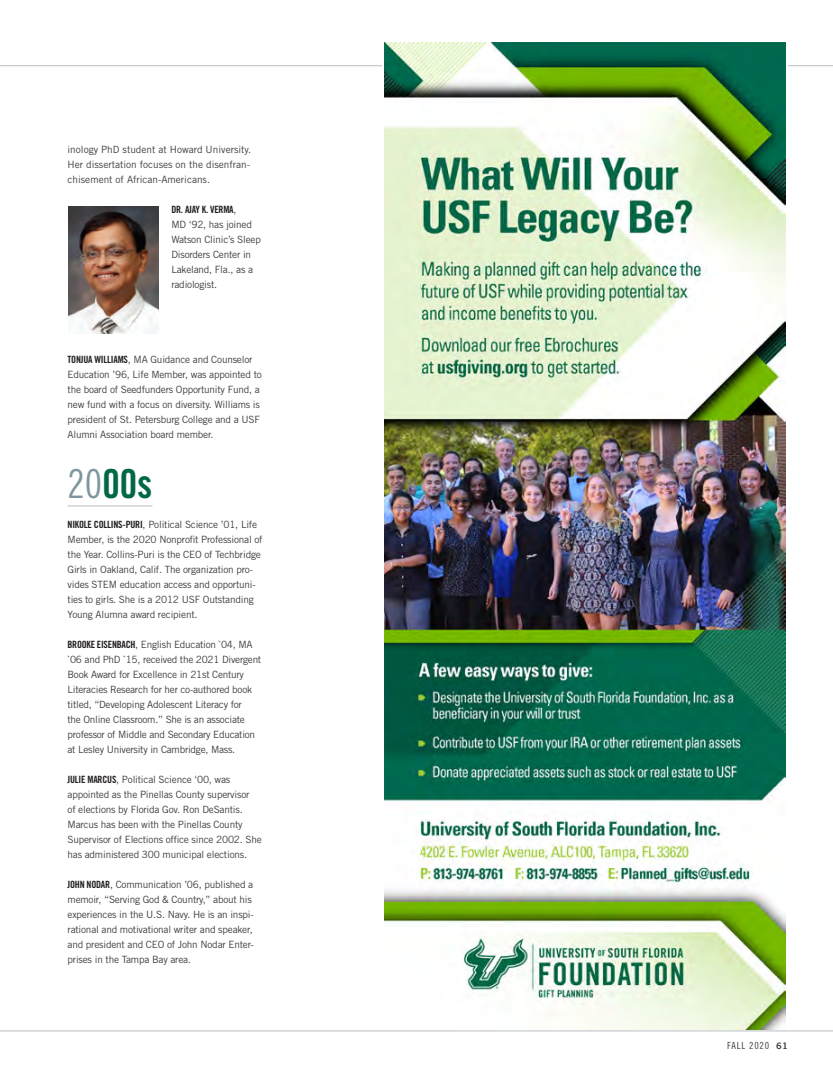
<style>
.page{position:relative;width:833px;height:1080px;background:#fff}
.page>*{position:absolute;margin:0;border:0;box-sizing:border-box;transform-origin:0 0}
.t1{font:40px "Trade Gothic LT Std Bd Cn 20";color:#006847}
.CLASS_NOTES_Body_Tex{font:10px/15px "Trade Gothic LT Std";letter-spacing:-.02em;color:#3e3e3f}
.CLASS_NOTES_Body_Tex-2{font:10px/15px "Trade Gothic LT Std";color:#3e3e3f}
.t2{font:9.75px "Trade Gothic LT Std Cn 18";letter-spacing:.08em;color:#3e3e3f}
.s1{font-family:"Trade Gothic LT Std Bd Cn 20";color:#231f20}
.s2{font-family:"Trade Gothic LT Std Cn 18";color:#7f969f}
.s3{font-family:"Trade Gothic LT Std Bd 2";font-size:9px}
</style>
<div class="page">
<hr style="left:0;top:1031px;width:832px;height:1px;background:#bcbdc0">
<hr style="left:0;top:65px;width:832px;height:1px;background:#bcbdc0">
<hr style="left:68px;top:506px;width:84px;height:1px;background:#bcbdc0">
<img style="left:385px;top:42px;width:400px;height:988px">
<img style="left:69px;top:206px;width:90px;height:127px">
<p class="CLASS_NOTES_Body_Tex-2" style="left:68px;top:142px;width:185px">inology PhD student at Howard University.<br>Her dissertation focuses on the disenfran&shy;chisement of African-Americans.</p>
<p class="CLASS_NOTES_Body_Tex" style="left:171px;top:202px;width:91px"><span class="s1">DR. AJAY K. VERMA</span>,<br>MD ‘92, has joined<br>Watson Clinic’s Sleep<br>Disorders Center in<br>Lakeland, Fla., as a radiologist.</p>
<p class="CLASS_NOTES_Body_Tex" style="left:68px;top:352px;width:196px"><span class="s1">TONJUA WILLIAMS</span>, MA Guidance and Counselor Education ’96, Life Member, was appointed to the board of Seedfunders Opportunity Fund, a new fund with a focus on diversity. Williams is president of St. Petersburg College and a USF Alumni Association board member.</p>
<p class="t1" style="left:68px;top:460px;width:86px"><span class="s2">20</span>00s</p>
<p class="CLASS_NOTES_Body_Tex" style="left:68px;top:517px;width:196px"><span class="s1">NIKOLE COLLINS-PURI</span>, Political Science ’01, Life Member, is the 2020 Nonprofit Professional of the Year. Collins-Puri is the CEO of Techbridge Girls in Oakland, Calif. The organization pro&shy;vides STEM education access and opportuni&shy;ties to girls. She is a 2012 USF Outstanding Young Alumna award recipient.</p>
<p class="CLASS_NOTES_Body_Tex" style="left:68px;top:637px;width:195px"><span class="s1">BROOKE EISENBACH</span>, English Education `04, MA `06 and PhD `15, received the 2021 Divergent Book Award for Excellence in 21st Century Literacies Research for her co-authored book titled, “Developing Adolescent Literacy for<br>the Online Classroom.” She is an associate professor of Middle and Secondary Education at Lesley University in Cambridge, Mass.</p>
<p class="CLASS_NOTES_Body_Tex" style="left:68px;top:772px;width:196px"><span class="s1">JULIE MARCUS</span>, Political Science ‘00, was appointed as the Pinellas County supervisor<br>of elections by Florida Gov. Ron DeSantis.<br>Marcus has been with the Pinellas County Supervisor of Elections office since 2002. She has administered 300 municipal elections.</p>
<p class="CLASS_NOTES_Body_Tex" style="left:68px;top:877px;width:188px"><span class="s1">JOHN NODAR</span>, Communication ’06, published a memoir, “Serving God &amp; Country,” about his experiences in the U.S. Navy. He is an inspi&shy;rational and motivational writer and speaker, and president and CEO of John Nodar Enter&shy;prises in the Tampa Bay area.</p>
<p class="t2" style="left:727px;top:1040px;width:62px">FALL 2020 <span class="s3">61</span></p>
</div>
